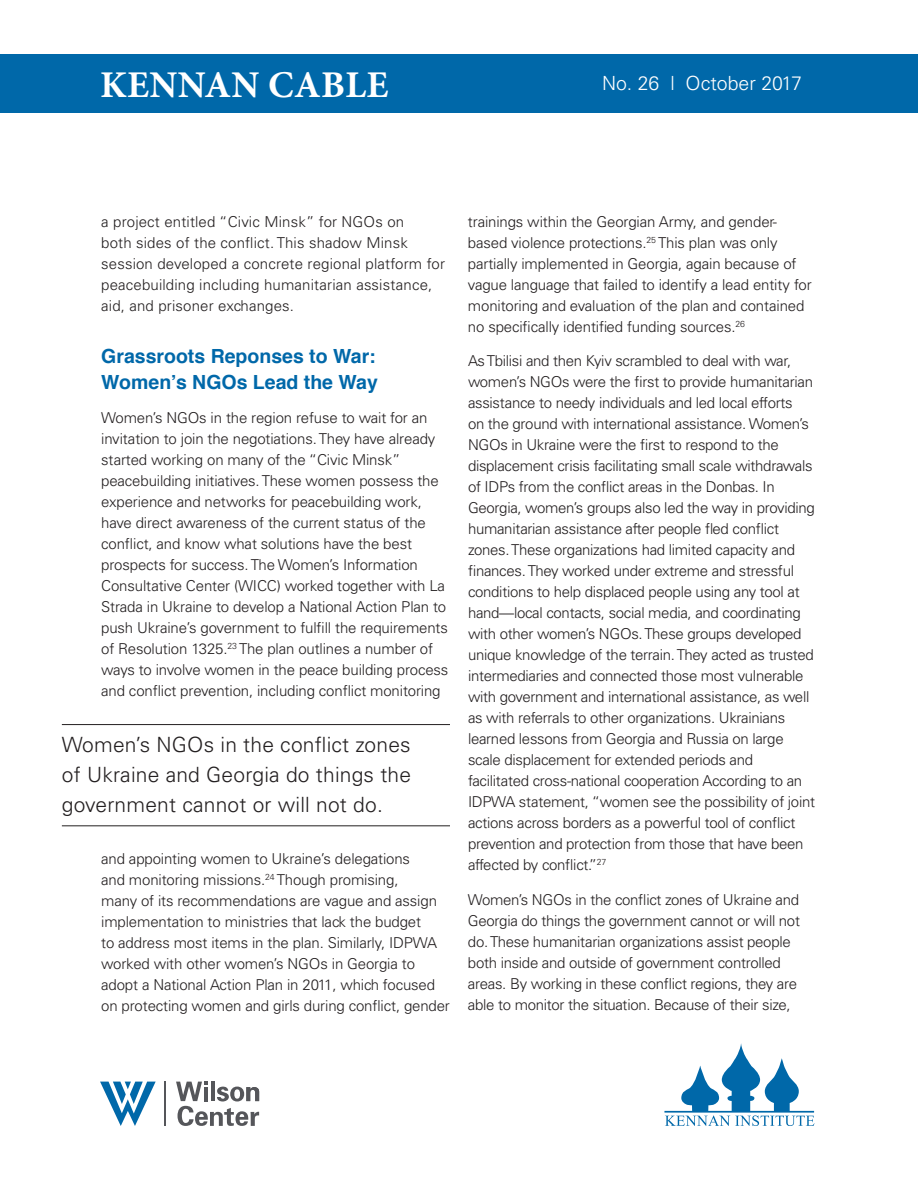
<style>
.page{position:relative;width:918px;height:1188px;background:#fff}
.page>*{position:absolute;margin:0;border:0;box-sizing:border-box;transform-origin:0 0}
.t1{font:700 37.8px "Minion Pro";letter-spacing:.01em;color:#fff}
.t2{font:300 21px/30px "Univers LT Std";letter-spacing:.01em;color:#231f20;text-align:justify}
.t3{font:700 19.5px/25.5px "Helvetica";color:#0068a9}
.t4{font:300 19.5px "Univers LT Std";color:#fff}
.t5{font:300 15px/21px "Univers LT Std";letter-spacing:-.02em;color:#231f20}
.t6{font:300 15px/21px "Univers LT Std";letter-spacing:.01em;color:#231f20}
</style>
<div class="page">
<div style="left:0;top:54px;width:918px;height:59px;background:#0068a9"></div>
<svg style="left:664px;top:1043px;width:151px;height:83px"></svg>
<hr style="left:164px;top:1082px;width:2px;height:44px;background:#55565a">
<svg style="left:176px;top:1082px;width:83px;height:44px"></svg>
<svg style="left:100px;top:1082px;width:56px;height:44px"></svg>
<hr style="left:62px;top:724px;width:388px;height:1px;background:#231f20">
<hr style="left:62px;top:825px;width:388px;height:1px;background:#231f20">
<h1 class="t1" style="left:100px;top:58px;width:290px">KENNAN CABLE</h1>
<h3 class="t4" style="left:602px;top:72px;width:201px">No. 26 l October 2017</h3>
<p class="t6" style="left:101px;top:211px;width:345px">a project entitled “Civic Minsk” for NGOs on<br>both sides of the conflict. This shadow Minsk session developed a concrete regional platform for peacebuilding including humanitarian assistance, aid, and prisoner exchanges.</p>
<h3 class="t3" style="left:101px;top:344px;width:278px">Grassroots Reponses to War:<br>Women’s NGOs Lead the Way</h3>
<p class="t5" style="left:101px;top:408px;width:349px">Women’s NGOs in the region refuse to wait for an invitation to join the negotiations. They have already started working on many of the “Civic Minsk” peacebuilding initiatives. These women possess the experience and networks for peacebuilding work, have direct awareness of the current status of the conflict, and know what solutions have the best prospects for success. The Women’s Information Consultative Center (WICC) worked together with La Strada in Ukraine to develop a National Action Plan to push Ukraine’s government to fulfill the requirements of Resolution 1325.<sup>23</sup> The plan outlines a number of ways to involve women in the peace building process and conflict prevention, including conflict monitoring</p>
<h2 class="t2" style="left:62px;top:730px;width:351px">Women’s NGOs in the conflict zones of Ukraine and Georgia do things the government cannot or will not do.</h2>
<p class="t5" style="left:101px;top:849px;width:350px">and appointing women to Ukraine’s delegations<br>and monitoring missions.<sup>24</sup> Though promising,<br>many of its recommendations are vague and assign implementation to ministries that lack the budget<br>to address most items in the plan. Similarly, IDPWA worked with other women’s NGOs in Georgia to adopt a National Action Plan in 2011, which focused on protecting women and girls during conflict, gender</p>
<p class="t5" style="left:468px;top:211px;width:345px">trainings within the Georgian Army, and gender&shy;based violence protections.<sup>25</sup> This plan was only partially implemented in Georgia, again because of vague language that failed to identify a lead entity for monitoring and evaluation of the plan and contained no specifically identified funding sources.<sup>26</sup></p>
<p class="t5" style="left:468px;top:351px;width:349px">As Tbilisi and then Kyiv scrambled to deal with war, women’s NGOs were the first to provide humanitarian assistance to needy individuals and led local efforts<br>on the ground with international assistance. Women’s NGOs in Ukraine were the first to respond to the displacement crisis facilitating small scale withdrawals of IDPs from the conflict areas in the Donbas. In Georgia, women’s groups also led the way in providing humanitarian assistance after people fled conflict zones. These organizations had limited capacity and finances. They worked under extreme and stressful conditions to help displaced people using any tool at hand—local contacts, social media, and coordinating with other women’s NGOs. These groups developed unique knowledge of the terrain. They acted as trusted intermediaries and connected those most vulnerable with government and international assistance, as well as with referrals to other organizations. Ukrainians learned lessons from Georgia and Russia on large scale displacement for extended periods and facilitated cross-national cooperation According to an IDPWA statement, “women see the possibility of joint actions across borders as a powerful tool of conflict prevention and protection from those that have been affected by conflict.”<sup>27</sup></p>
<p class="t5" style="left:468px;top:889px;width:334px">Women’s NGOs in the conflict zones of Ukraine and Georgia do things the government cannot or will not do. These humanitarian organizations assist people both inside and outside of government controlled areas. By working in these conflict regions, they are able to monitor the situation. Because of their size,</p>
</div>
